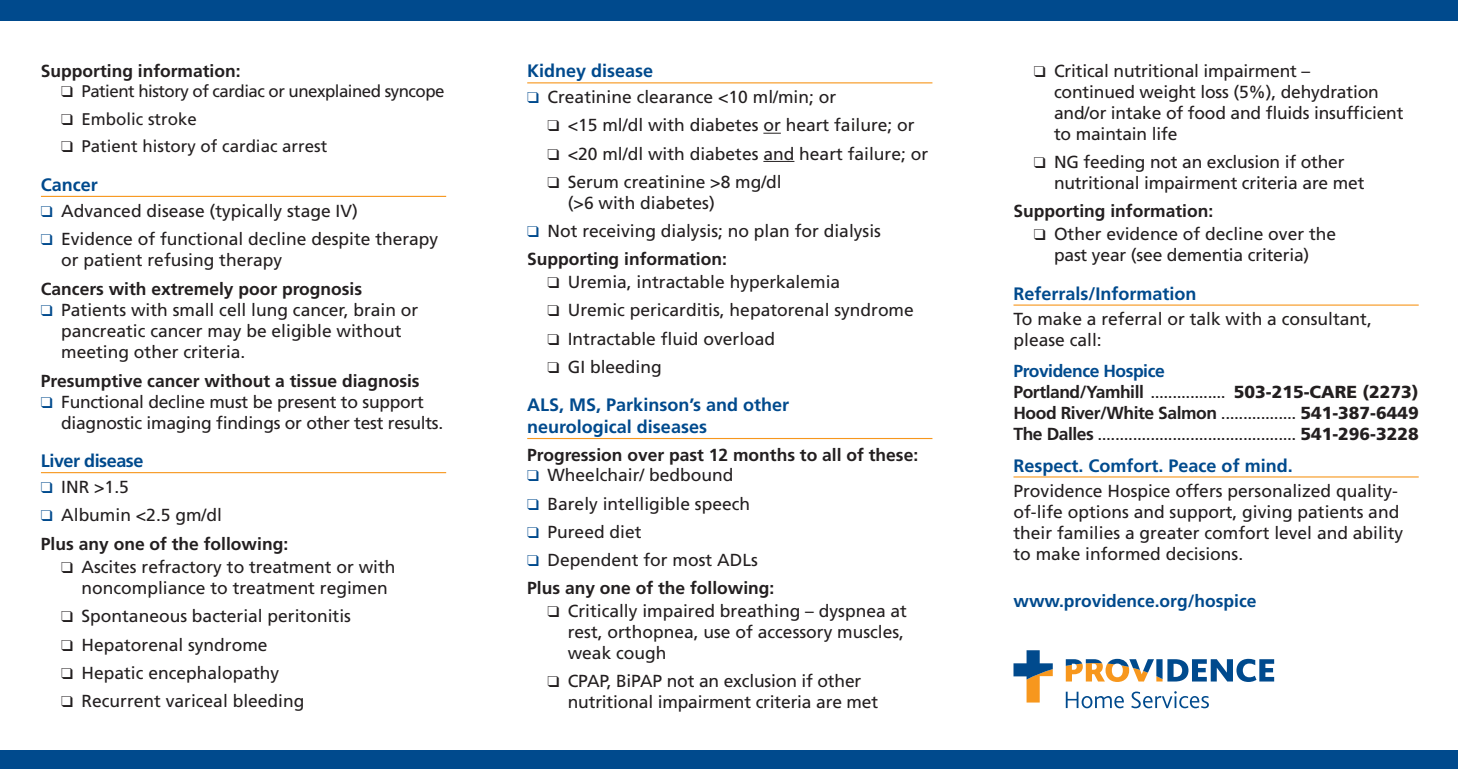
<style>
.page{position:relative;width:1458px;height:769px;background:#fff}
.page>*{position:absolute;margin:0;border:0;box-sizing:border-box;transform-origin:0 0}
.t1{font:700 18px/21.6px "Frutiger";color:#004a8d}
.t2{font:700 18px "Frutiger";letter-spacing:-.025em;color:#004a8d}
.t3{font:17.55px/20.9px "Frutiger";color:#231f20}
.t4{font:700 17.55px/29px "Frutiger";color:#231f20}
.t5{font:700 17.55px "Frutiger";color:#004a8d}
.t6{font:16.88px "Frutiger";letter-spacing:-.03em;color:#231f20}
.t7{font:16.88px "Frutiger";color:#231f20}
.s1{color:#004a8d}
.s2{font-weight:400}
.s3{font-weight:700}
.s4{font-weight:700;color:#004a8d}
.s5{font-weight:900}
</style>
<div class="page">
<svg style="left:1013px;top:650px;width:260px;height:58px"></svg>
<hr style="left:41px;top:196px;width:405px;height:1px;background:#f7971d">
<hr style="left:41px;top:472px;width:405px;height:1px;background:#f7971d">
<hr style="left:527px;top:82px;width:405px;height:1px;background:#f7971d">
<svg style="left:763px;top:133px;width:17px;height:1px"></svg>
<hr style="left:763px;top:161px;width:31px;height:1px;background:#231f20">
<hr style="left:527px;top:438px;width:405px;height:1px;background:#f7971d">
<hr style="left:1013px;top:304px;width:405px;height:2px;background:#f7971d">
<hr style="left:1013px;top:476px;width:405px;height:1px;background:#f7971d">
<div style="left:0;top:0;width:1457px;height:21px;background:#004a8d"></div>
<div style="left:0;top:750px;width:1457px;height:19px;background:#004a8d"></div>
<p class="t4" style="left:41px;top:56px;width:201px">Supporting information:</p>
<p class="t6" style="left:61px;top:81px;width:385px">❑ Patient history of cardiac or unexplained syncope</p>
<p class="t7" style="left:61px;top:109px;width:137px">❑ Embolic stroke</p>
<p class="t7" style="left:61px;top:137px;width:267px">❑ Patient history of cardiac arrest</p>
<p class="t1" style="left:41px;top:174px;width:59px">Cancer</p>
<p class="t3" style="left:41px;top:200px;width:318px"><span class="s1">❑</span> Advanced disease (typically stage IV)</p>
<p class="t3" style="left:61px;top:228px;width:378px;text-indent:-20px"><span class="s1">❑</span> Evidence of functional decline despite therapy or patient refusing therapy</p>
<p class="t4" style="left:41px;top:274px;width:323px">Cancers with extremely poor prognosis</p>
<p class="t3" style="left:61px;top:299px;width:358px;text-indent:-20px"><span class="s1">❑</span> Patients with small cell lung cancer, brain or pancreatic cancer may be eligible without meeting other criteria.</p>
<p class="t4" style="left:41px;top:366px;width:380px">Presumptive cancer without a tissue diagnosis</p>
<p class="t3" style="left:61px;top:391px;width:383px;text-indent:-20px"><span class="s1">❑</span> Functional decline must be present to support diagnostic imaging findings or other test results.</p>
<p class="t2" style="left:41px;top:450px;width:104px">Liver disease</p>
<p class="t3" style="left:41px;top:476px;width:89px"><span class="s1">❑</span> INR &gt;1.5</p>
<p class="t4" style="left:41px;top:500px;width:249px"><span class="s1">❑</span> <span class="s2">Albumin &lt;2.5 gm/dl<br></span>Plus any one of the following:</p>
<p class="t3" style="left:81px;top:556px;width:315px;text-indent:-20px">❑ Ascites refractory to treatment or with noncompliance to treatment regimen</p>
<p class="t3" style="left:61px;top:606px;width:291px">❑ Spontaneous bacterial peritonitis</p>
<p class="t3" style="left:61px;top:634px;width:208px">❑ Hepatorenal syndrome</p>
<p class="t3" style="left:61px;top:662px;width:219px">❑ Hepatic encephalopathy</p>
<p class="t3" style="left:61px;top:690px;width:245px">❑ Recurrent variceal bleeding</p>
<p class="t1" style="left:527px;top:60px;width:128px">Kidney disease</p>
<p class="t3" style="left:527px;top:87px;width:310px"><span class="s1">❑</span> Creatinine clearance &lt;10 ml/min; or</p>
<p class="t3" style="left:547px;top:115px;width:368px">❑ &lt;15 ml/dl with diabetes or heart failure; or</p>
<p class="t3" style="left:547px;top:143px;width:382px">❑ &lt;20 ml/dl with diabetes and heart failure; or</p>
<p class="t3" style="left:567px;top:171px;width:215px;text-indent:-20px">❑ Serum creatinine &gt;8 mg/dl (&gt;6 with diabetes)</p>
<p class="t3" style="left:527px;top:217px;width:355px;line-height:28.1px"><span class="s1">❑</span> Not receiving dialysis; no plan for dialysis<br><span class="s3">Supporting information:</span></p>
<p class="t3" style="left:547px;top:271px;width:294px">❑ Uremia, intractable hyperkalemia</p>
<p class="t3" style="left:547px;top:300px;width:368px">❑ Uremic pericarditis, hepatorenal syndrome</p>
<p class="t3" style="left:547px;top:328px;width:229px">❑ Intractable fluid overload</p>
<p class="t3" style="left:547px;top:356px;width:116px">❑ GI bleeding</p>
<p class="t1" style="left:527px;top:394px;width:263px">ALS, MS, Parkinson’s and other neurological diseases</p>
<p class="t4" style="left:527px;top:440px;width:392px">Progression over past 12 months to all of these:</p>
<p class="t3" style="left:527px;top:465px;width:208px"><span class="s1">❑</span> Wheelchair/ bedbound</p>
<p class="t3" style="left:527px;top:493px;width:224px"><span class="s1">❑</span> Barely intelligible speech</p>
<p class="t3" style="left:527px;top:521px;width:116px"><span class="s1">❑</span> Pureed diet</p>
<p class="t4" style="left:527px;top:546px;width:249px;line-height:28.1px"><span class="s1">❑</span> <span class="s2">Dependent for most ADLs<br></span>Plus any one of the following:</p>
<p class="t3" style="left:567px;top:600px;width:341px;text-indent:-20px">❑ Critically impaired breathing – dyspnea at rest, orthopnea, use of accessory muscles, weak cough</p>
<p class="t3" style="left:567px;top:671px;width:312px;text-indent:-20px">❑ CPAP, BiPAP not an exclusion if other nutritional impairment criteria are met</p>
<p class="t3" style="left:1053px;top:60px;width:351px;text-indent:-20px">❑ Critical nutritional impairment –<br>continued weight loss (5%), dehydration and/or intake of food and fluids insufficient to maintain life</p>
<p class="t3" style="left:1053px;top:151px;width:312px;text-indent:-20px">❑ NG feeding not an exclusion if other nutritional impairment criteria are met</p>
<p class="t4" style="left:1013px;top:196px;width:201px">Supporting information:</p>
<p class="t3" style="left:1033px;top:223px;width:304px;text-align:center">❑ Other evidence of decline over the past year (see dementia criteria)</p>
<p class="t1" style="left:1013px;top:282px;width:185px">Referrals/Information</p>
<p class="t3" style="left:1013px;top:309px;width:360px">To make a referral or talk with a consultant, please call:</p>
<p class="t3" style="left:1013px;top:361px;width:407px"><span class="s4">Providence Hospice<br></span><span class="s3">Portland/Yamhill</span> ................. <span class="s5">503-215-CARE (2273)<br></span><span class="s3">Hood River/White Salmon</span> ................. <span class="s5">541-387-6449<br></span><span class="s3">The Dalles</span> ............................................. <span class="s5">541-296-3228</span></p>
<p class="t1" style="left:1013px;top:454px;width:281px">Respect. Comfort. Peace of mind.</p>
<p class="t3" style="left:1013px;top:481px;width:391px">Providence Hospice offers personalized quality&shy;of-life options and support, giving patients and their families a greater comfort level and ability to make informed decisions.</p>
<p class="t5" style="left:1013px;top:591px;width:244px">www.providence.org/hospice</p>
</div>
